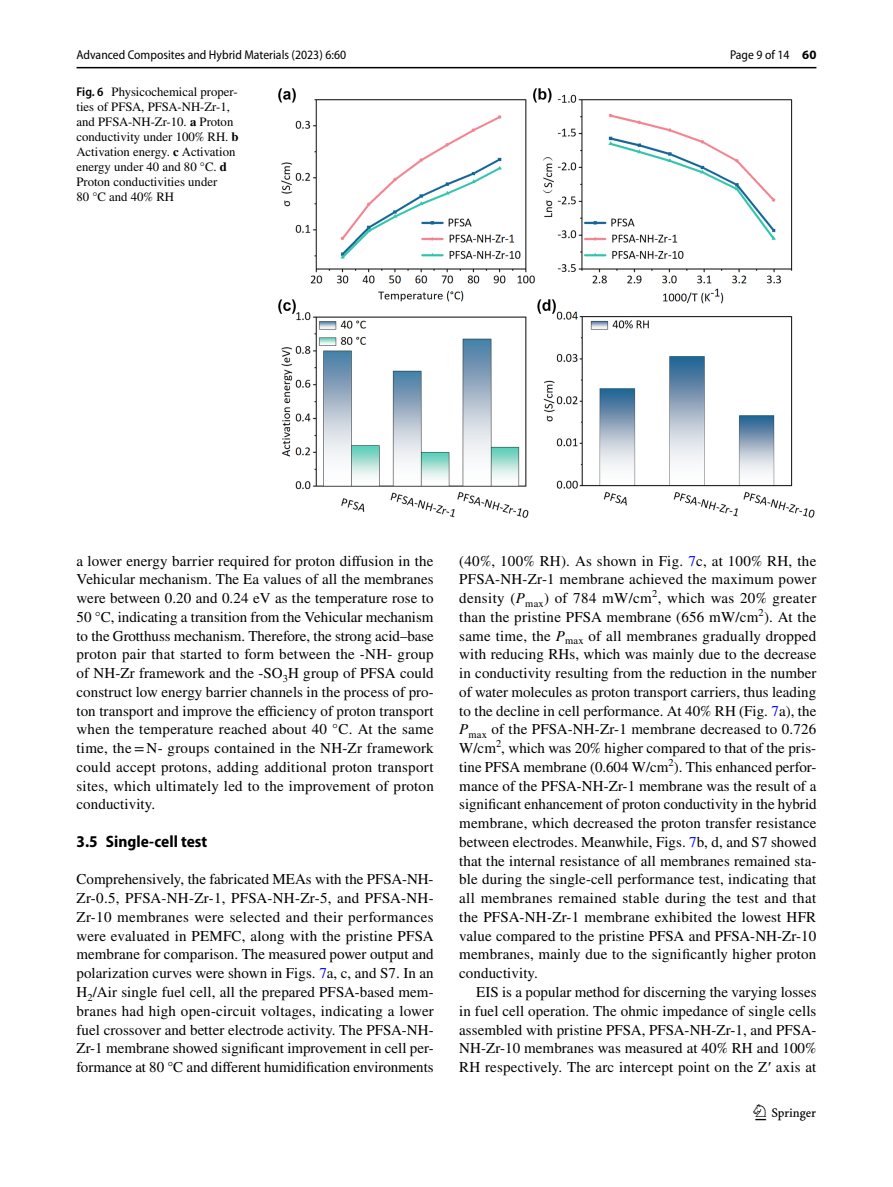
<style>
.page{position:relative;width:893px;height:1187px;background:#fff}
.page>*{position:absolute;margin:0;border:0;box-sizing:border-box;transform-origin:0 0}
.t1{font:22.5px "Springnew Regular 3";color:#000}
.t2{font:700 semi-condensed 16.5px "Myriad Pro";color:#000}
.t3{font:15px/18.8px "STIX";letter-spacing:.01em;color:#000;text-align:justify}
.t4{font:12.75px/15px "STIX";color:#000}
.t5{font:semi-condensed 12.75px "Myriad Pro";color:#000}
.s1{font-family:"Myriad Pro";font-weight:600;font-stretch:semi-condensed}
.s2{font-weight:700}
.s3{font-weight:700;font-stretch:normal}
.s4{color:#00f}
.s5{font-style:italic}
.s6{font-family:"Times New Roman"}
</style>
<div class="page">
<hr style="left:77px;top:67px;width:739px;height:1px;background:#000">
<img style="left:278px;top:88px;width:537px;height:430px">
<p class="t5" style="left:77px;top:48px;width:271px">Advanced Composites and Hybrid Materials (2023) 6:60</p>
<p class="t4" style="left:77px;top:85px;width:164px"><span class="s1">Fig. 6</span> Physicochemical proper&shy;ties of PFSA, PFSA-NH-Zr-1, and PFSA-NH-Zr-10. <span class="s2">a</span> Proton conductivity under 100% RH. <span class="s2">b<br></span>Activation energy. <span class="s2">c</span> Activation energy under 40 and 80 °C. <span class="s2">d<br></span>Proton conductivities under<br>80 °C and 40% RH</p>
<p class="t5" style="left:730px;top:48px;width:88px">Page 9 of 14 <span class="s3">60</span></p>
<p class="t3" style="left:77px;top:552px;width:359px">a lower energy barrier required for proton diffusion in the Vehicular mechanism. The Ea values of all the membranes were between 0.20 and 0.24 eV as the temperature rose to 50 °C, indicating a transition from the Vehicular mechanism to the Grotthuss mechanism. Therefore, the strong acid–base proton pair that started to form between the -NH- group of NH-Zr framework and the -SO<sub>3</sub>H group of PFSA could construct low energy barrier channels in the process of pro&shy;ton transport and improve the efficiency of proton transport when the temperature reached about 40 °C. At the same time, the= N- groups contained in the NH-Zr framework could accept protons, adding additional proton transport sites, which ultimately led to the improvement of proton conductivity.</p>
<p class="t2" style="left:77px;top:832px;width:132px">3.5 Single‑cell test</p>
<p class="t3" style="left:77px;top:871px;width:359px">Comprehensively, the fabricated MEAs with the PFSA-NH-Zr-0.5, PFSA-NH-Zr-1, PFSA-NH-Zr-5, and PFSA-NH-Zr-10 membranes were selected and their performances were evaluated in PEMFC, along with the pristine PFSA membrane for comparison. The measured power output and polarization curves were shown in Figs. <span class="s4">7</span>a, c, and S7. In an H<sub>2</sub>/Air single fuel cell, all the prepared PFSA-based mem&shy;branes had high open-circuit voltages, indicating a lower fuel crossover and better electrode activity. The PFSA-NH-Zr-1 membrane showed significant improvement in cell per&shy;formance at 80 °C and different humidification environments</p>
<p class="t3" style="left:459px;top:552px;width:359px">(40%, 100% RH). As shown in Fig. <span class="s4">7</span>c, at 100% RH, the PFSA-NH-Zr-1 membrane achieved the maximum power density (<span class="s5">P</span><sub>max</sub>) of 784 mW/cm<sup>2</sup>, which was 20% greater than the pristine PFSA membrane (656 mW/cm<sup>2</sup>). At the same time, the <span class="s5">P</span><sub>max</sub> of all membranes gradually dropped with reducing RHs, which was mainly due to the decrease in conductivity resulting from the reduction in the number of water molecules as proton transport carriers, thus leading to the decline in cell performance. At 40% RH (Fig. <span class="s4">7</span>a), the <span class="s5">P</span><sub>max</sub> of the PFSA-NH-Zr-1 membrane decreased to 0.726<br>W/cm<sup>2</sup>, which was 20% higher compared to that of the pris&shy;tine PFSA membrane (0.604 W/cm<sup>2</sup>). This enhanced perfor&shy;mance of the PFSA-NH-Zr-1 membrane was the result of a significant enhancement of proton conductivity in the hybrid membrane, which decreased the proton transfer resistance between electrodes. Meanwhile, Figs. <span class="s4">7</span>b, d, and S7 showed that the internal resistance of all membranes remained sta&shy;ble during the single-cell performance test, indicating that all membranes remained stable during the test and that the PFSA-NH-Zr-1 membrane exhibited the lowest HFR value compared to the pristine PFSA and PFSA-NH-Zr-10 membranes, mainly due to the significantly higher proton conductivity.</p>
<p class="t3" style="left:459px;top:983px;width:359px;text-indent:17px">EIS is a popular method for discerning the varying losses in fuel cell operation. The ohmic impedance of single cells assembled with pristine PFSA, PFSA-NH-Zr-1, and PFSA-NH-Zr-10 membranes was measured at 40% RH and 100% RH respectively. The arc intercept point on the Z<span class="s6">′</span> axis at</p>
<h1 class="t1" style="left:755px;top:1104px;width:62px">1 3</h1>
</div>
